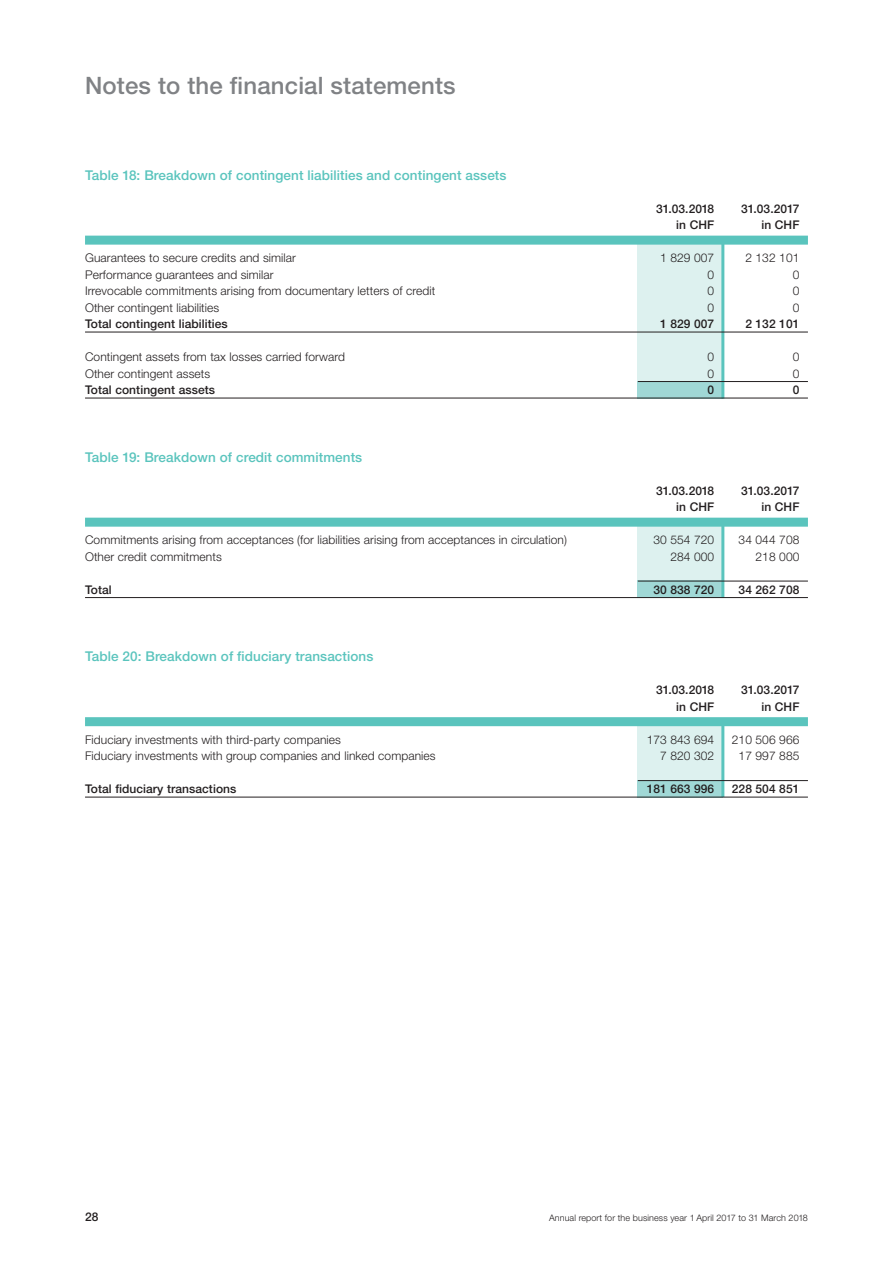
<style>
.page{position:relative;width:893px;height:1263px;background:#fff}
.page>*{position:absolute;margin:0;border:0;box-sizing:border-box;transform-origin:0 0}
.t1{font:500 24px "Helvetica Neue LT Std";letter-spacing:.005em;color:#808285}
.t2{font:500 13.5px "Helvetica Neue LT Std";letter-spacing:.005em;color:#5ac4bd}
.t3{font:300 12px "Helvetica Neue LT Std";letter-spacing:.005em;color:#231f20}
.t4{font:500 12px "Helvetica Neue LT Std";letter-spacing:.005em;color:#231f20}
.t5{font:300 9px "Helvetica Neue LT Std";letter-spacing:.01em;color:#231f20}
</style>
<div class="page">
<div style="left:638px;top:243px;width:85px;height:156px;background:#ddf1ef"></div>
<div style="left:638px;top:524px;width:85px;height:73px;background:#ddf1ef"></div>
<div style="left:638px;top:724px;width:85px;height:73px;background:#ddf1ef"></div>
<div style="left:638px;top:382px;width:85px;height:17px;background:#a0d8d6"></div>
<div style="left:638px;top:581px;width:85px;height:17px;background:#a0d8d6"></div>
<div style="left:638px;top:780px;width:85px;height:17px;background:#a0d8d6"></div>
<hr style="left:721px;top:238px;width:3px;height:161px;background:#5ac4bd">
<hr style="left:721px;top:520px;width:3px;height:78px;background:#5ac4bd">
<hr style="left:721px;top:719px;width:3px;height:78px;background:#5ac4bd">
<div style="left:85px;top:236px;width:723px;height:9px;background:#5ac4bd"></div>
<hr style="left:85px;top:332px;width:723px;height:1px;background:#231f20">
<hr style="left:638px;top:381px;width:170px;height:1px;background:#231f20">
<hr style="left:85px;top:398px;width:723px;height:1px;background:#231f20">
<div style="left:85px;top:518px;width:723px;height:9px;background:#5ac4bd"></div>
<hr style="left:638px;top:581px;width:170px;height:1px;background:#231f20">
<hr style="left:85px;top:597px;width:723px;height:1px;background:#231f20">
<div style="left:85px;top:717px;width:723px;height:9px;background:#5ac4bd"></div>
<hr style="left:638px;top:780px;width:170px;height:1px;background:#231f20">
<hr style="left:85px;top:797px;width:723px;height:1px;background:#231f20">
<h1 class="t1" style="left:85px;top:71px;width:372px">Notes to the financial statements</h1>
<p class="t2" style="left:85px;top:167px;width:423px">Table 18: Breakdown of contingent liabilities and contingent assets</p>
<p class="t4" style="left:656px;top:201px;width:60px">31.03.2018</p>
<p class="t4" style="left:741px;top:201px;width:60px">31.03.2017</p>
<p class="t4" style="left:676px;top:218px;width:39px">in CHF</p>
<p class="t4" style="left:761px;top:218px;width:39px">in CHF</p>
<p class="t3" style="left:85px;top:251px;width:212px">Guarantees to secure credits and similar</p>
<p class="t3" style="left:660px;top:251px;width:56px">1 829 007</p>
<p class="t3" style="left:745px;top:251px;width:56px">2 132 101</p>
<p class="t3" style="left:85px;top:267px;width:190px">Performance guarantees and similar</p>
<p class="t3" style="left:708px;top:267px;width:8px">0</p>
<p class="t3" style="left:793px;top:267px;width:8px">0</p>
<p class="t3" style="left:85px;top:284px;width:352px">Irrevocable commitments arising from documentary letters of credit</p>
<p class="t3" style="left:708px;top:284px;width:8px">0</p>
<p class="t3" style="left:793px;top:284px;width:8px">0</p>
<p class="t3" style="left:85px;top:300px;width:136px">Other contingent liabilities</p>
<p class="t3" style="left:708px;top:300px;width:8px">0</p>
<p class="t3" style="left:793px;top:300px;width:8px">0</p>
<p class="t4" style="left:85px;top:317px;width:144px">Total contingent liabilities</p>
<p class="t4" style="left:660px;top:317px;width:56px">1 829 007</p>
<p class="t4" style="left:745px;top:317px;width:56px">2 132 101</p>
<p class="t3" style="left:85px;top:350px;width:261px">Contingent assets from tax losses carried forward</p>
<p class="t3" style="left:708px;top:350px;width:8px">0</p>
<p class="t3" style="left:793px;top:350px;width:8px">0</p>
<p class="t3" style="left:85px;top:366px;width:127px">Other contingent assets</p>
<p class="t3" style="left:708px;top:366px;width:8px">0</p>
<p class="t3" style="left:793px;top:366px;width:8px">0</p>
<p class="t4" style="left:85px;top:383px;width:132px">Total contingent assets</p>
<p class="t4" style="left:708px;top:383px;width:8px">0</p>
<p class="t4" style="left:793px;top:383px;width:8px">0</p>
<p class="t2" style="left:85px;top:449px;width:279px">Table 19: Breakdown of credit commitments</p>
<p class="t4" style="left:656px;top:483px;width:60px">31.03.2018</p>
<p class="t4" style="left:741px;top:483px;width:60px">31.03.2017</p>
<p class="t4" style="left:676px;top:500px;width:39px">in CHF</p>
<p class="t4" style="left:761px;top:500px;width:39px">in CHF</p>
<p class="t3" style="left:85px;top:533px;width:483px">Commitments arising from acceptances (for liabilities arising from acceptances in circulation)</p>
<p class="t3" style="left:653px;top:533px;width:62px">30 554 720</p>
<p class="t3" style="left:739px;top:533px;width:62px">34 044 708</p>
<p class="t3" style="left:85px;top:549px;width:138px">Other credit commitments</p>
<p class="t3" style="left:670px;top:549px;width:45px">284 000</p>
<p class="t3" style="left:756px;top:549px;width:45px">218 000</p>
<p class="t4" style="left:85px;top:582px;width:28px">Total</p>
<p class="t4" style="left:653px;top:582px;width:62px">30 838 720</p>
<p class="t4" style="left:739px;top:582px;width:62px">34 262 708</p>
<p class="t2" style="left:85px;top:648px;width:290px">Table 20: Breakdown of fiduciary transactions</p>
<p class="t4" style="left:656px;top:683px;width:60px">31.03.2018</p>
<p class="t4" style="left:741px;top:683px;width:60px">31.03.2017</p>
<p class="t4" style="left:676px;top:699px;width:39px">in CHF</p>
<p class="t4" style="left:761px;top:699px;width:39px">in CHF</p>
<p class="t3" style="left:85px;top:732px;width:257px">Fiduciary investments with third-party companies</p>
<p class="t3" style="left:647px;top:732px;width:69px">173 843 694</p>
<p class="t3" style="left:732px;top:732px;width:69px">210 506 966</p>
<p class="t3" style="left:85px;top:749px;width:352px">Fiduciary investments with group companies and linked companies</p>
<p class="t3" style="left:660px;top:749px;width:56px">7 820 302</p>
<p class="t3" style="left:739px;top:749px;width:62px">17 997 885</p>
<p class="t4" style="left:85px;top:782px;width:153px">Total fiduciary transactions</p>
<p class="t4" style="left:647px;top:782px;width:69px">181 663 996</p>
<p class="t4" style="left:732px;top:782px;width:69px">228 504 851</p>
<p class="t4" style="left:85px;top:1209px;width:15px">28</p>
<p class="t5" style="left:549px;top:1212px;width:260px">Annual report for the business year 1 April 2017 to 31 March 2018</p>
</div>
